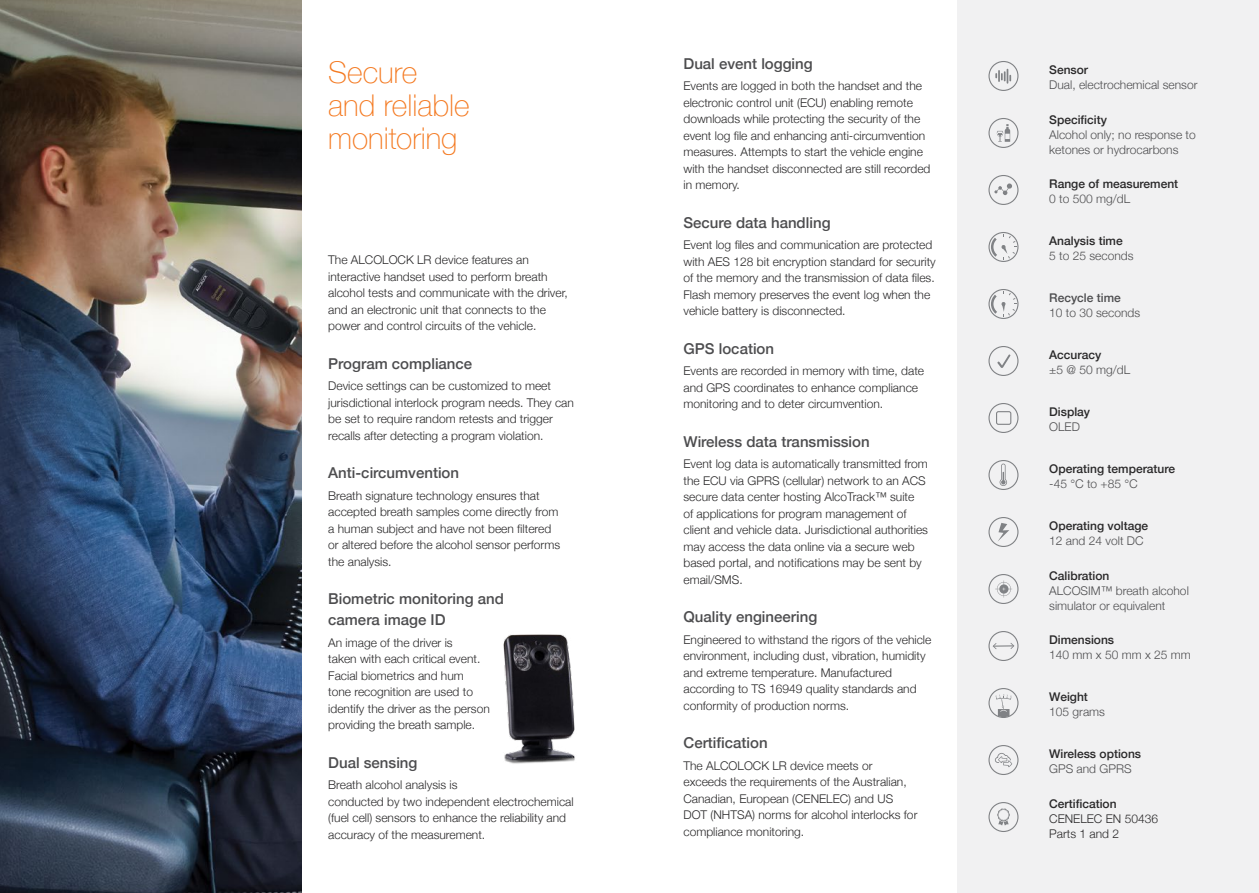
<style>
.page{position:relative;width:1259px;height:893px;background:#fff}
.page>*{position:absolute;margin:0;border:0;box-sizing:border-box;transform-origin:0 0}
.t1{font:100 30px/33px "Helvetica Neue";color:#f47920}
.t2{font:500 15px/21px "Helvetica Neue";color:#4d4d4f}
.t3{font:300 12px/16.5px "Helvetica Neue";color:#292829}
.t4{font:300 12px/15px "Helvetica Neue";color:#4d4d4f}
.t5{font:500 12px "Helvetica Neue";color:#292829}
.t6{font:500 12px "Helvetica Neue";color:#4d4d4f}
</style>
<div class="page">
<div style="left:957px;top:0;width:302px;height:893px;background:#f1f1f2"></div>
<img style="left:503px;top:634px;width:72px;height:130px">
<svg style="left:988px;top:61px;width:30px;height:30px"></svg>
<svg style="left:988px;top:118px;width:30px;height:30px"></svg>
<svg style="left:988px;top:175px;width:30px;height:30px"></svg>
<svg style="left:988px;top:232px;width:30px;height:30px"></svg>
<svg style="left:988px;top:289px;width:30px;height:30px"></svg>
<svg style="left:988px;top:346px;width:30px;height:30px"></svg>
<svg style="left:988px;top:403px;width:30px;height:30px"></svg>
<svg style="left:988px;top:460px;width:30px;height:30px"></svg>
<svg style="left:988px;top:517px;width:30px;height:30px"></svg>
<svg style="left:988px;top:574px;width:30px;height:30px"></svg>
<svg style="left:988px;top:631px;width:30px;height:30px"></svg>
<svg style="left:988px;top:688px;width:30px;height:30px"></svg>
<svg style="left:988px;top:745px;width:30px;height:30px"></svg>
<svg style="left:988px;top:802px;width:30px;height:30px"></svg>
<img style="left:0;top:0;width:301px;height:893px">
<h1 class="t1" style="left:328px;top:55px;width:143px">Secure and reliable monitoring</h1>
<p class="t3" style="left:328px;top:251px;width:241px">The ALCOLOCK LR device features an interactive handset used to perform breath alcohol tests and communicate with the driver, and an electronic unit that connects to the power and control circuits of the vehicle.</p>
<p class="t2" style="left:328px;top:352px;width:145px">Program compliance</p>
<p class="t3" style="left:328px;top:377px;width:247px">Device settings can be customized to meet jurisdictional interlock program needs. They can be set to require random retests and trigger recalls after detecting a program violation.</p>
<p class="t2" style="left:328px;top:461px;width:132px">Anti-circumvention</p>
<p class="t3" style="left:328px;top:487px;width:233px">Breath signature technology ensures that accepted breath samples come directly from a human subject and have not been filtered or altered before the alcohol sensor performs the analysis.</p>
<p class="t2" style="left:328px;top:587px;width:177px">Biometric monitoring and camera image ID</p>
<p class="t3" style="left:328px;top:634px;width:163px">An image of the driver is<br>taken with each critical event.<br>Facial biometrics and hum<br>tone recognition are used to identify the driver as the person providing the breath sample.</p>
<p class="t2" style="left:328px;top:751px;width:91px">Dual sensing</p>
<p class="t3" style="left:328px;top:776px;width:247px">Breath alcohol analysis is<br>conducted by two independent electrochemical (fuel cell) sensors to enhance the reliability and accuracy of the measurement.</p>
<p class="t2" style="left:683px;top:52px;width:131px">Dual event logging</p>
<p class="t3" style="left:683px;top:77px;width:248px">Events are logged in both the handset and the electronic control unit (ECU) enabling remote downloads while protecting the security of the event log file and enhancing anti-circumvention measures. Attempts to start the vehicle engine with the handset disconnected are still recorded in memory.</p>
<p class="t2" style="left:683px;top:211px;width:148px">Secure data handling</p>
<p class="t3" style="left:683px;top:236px;width:254px">Event log files and communication are protected with AES 128 bit encryption standard for security of the memory and the transmission of data files.<br>Flash memory preserves the event log when the vehicle battery is disconnected.</p>
<p class="t2" style="left:683px;top:337px;width:92px">GPS location</p>
<p class="t3" style="left:683px;top:362px;width:242px">Events are recorded in memory with time, date and GPS coordinates to enhance compliance monitoring and to deter circumvention.</p>
<p class="t2" style="left:683px;top:430px;width:188px">Wireless data transmission</p>
<p class="t3" style="left:683px;top:455px;width:246px">Event log data is automatically transmitted from the ECU via GPRS (cellular) network to an ACS secure data center hosting AlcoTrack™ suite<br>of applications for program management of client and vehicle data. Jurisdictional authorities may access the data online via a secure web based portal, and notifications may be sent by email/SMS.</p>
<p class="t2" style="left:683px;top:605px;width:135px">Quality engineering</p>
<p class="t3" style="left:683px;top:630px;width:249px">Engineered to withstand the rigors of the vehicle environment, including dust, vibration, humidity and extreme temperature. Manufactured according to TS 16949 quality standards and conformity of production norms.</p>
<p class="t2" style="left:683px;top:731px;width:86px">Certification</p>
<p class="t3" style="left:683px;top:756px;width:235px">The ALCOLOCK LR device meets or exceeds the requirements of the Australian, Canadian, European (CENELEC) and US DOT (NHTSA) norms for alcohol interlocks for compliance monitoring.</p>
<p class="t5" style="left:1049px;top:60px;width:40px">Sensor</p>
<p class="t4" style="left:1049px;top:77px;width:150px">Dual, electrochemical sensor</p>
<p class="t5" style="left:1049px;top:110px;width:59px">Specificity</p>
<p class="t4" style="left:1049px;top:126px;width:148px">Alcohol only; no response to ketones or hydrocarbons</p>
<p class="t5" style="left:1049px;top:174px;width:130px">Range of measurement</p>
<p class="t4" style="left:1049px;top:191px;width:82px">0 to 500 mg/dL</p>
<p class="t5" style="left:1049px;top:231px;width:75px">Analysis time</p>
<p class="t4" style="left:1049px;top:248px;width:86px">5 to 25 seconds</p>
<p class="t6" style="left:1049px;top:288px;width:73px">Recycle time</p>
<p class="t4" style="left:1049px;top:305px;width:92px">10 to 30 seconds</p>
<p class="t5" style="left:1049px;top:345px;width:54px">Accuracy</p>
<p class="t4" style="left:1049px;top:362px;width:82px">±5 @ 50 mg/dL</p>
<p class="t5" style="left:1049px;top:402px;width:42px">Display</p>
<p class="t4" style="left:1049px;top:419px;width:32px">OLED</p>
<p class="t5" style="left:1049px;top:459px;width:127px">Operating temperature</p>
<p class="t4" style="left:1049px;top:476px;width:90px">-45 ℃ to +85 ℃</p>
<p class="t5" style="left:1049px;top:516px;width:100px">Operating voltage</p>
<p class="t4" style="left:1049px;top:533px;width:96px">12 and 24 volt DC</p>
<p class="t5" style="left:1049px;top:566px;width:62px">Calibration</p>
<p class="t4" style="left:1049px;top:582px;width:141px">ALCOSIM™ breath alcohol simulator or equivalent</p>
<p class="t5" style="left:1049px;top:630px;width:66px">Dimensions</p>
<p class="t4" style="left:1049px;top:647px;width:143px">140 mm x 50 mm x 25 mm</p>
<p class="t5" style="left:1049px;top:687px;width:40px">Weight</p>
<p class="t4" style="left:1049px;top:704px;width:57px">105 grams</p>
<p class="t5" style="left:1049px;top:744px;width:93px">Wireless options</p>
<p class="t4" style="left:1049px;top:761px;width:84px">GPS and GPRS</p>
<p class="t5" style="left:1049px;top:794px;width:69px">Certification</p>
<p class="t3" style="left:1049px;top:810px;width:110px;line-height:15px">CENELEC EN 50436<br>Parts 1 and 2</p>
</div>
